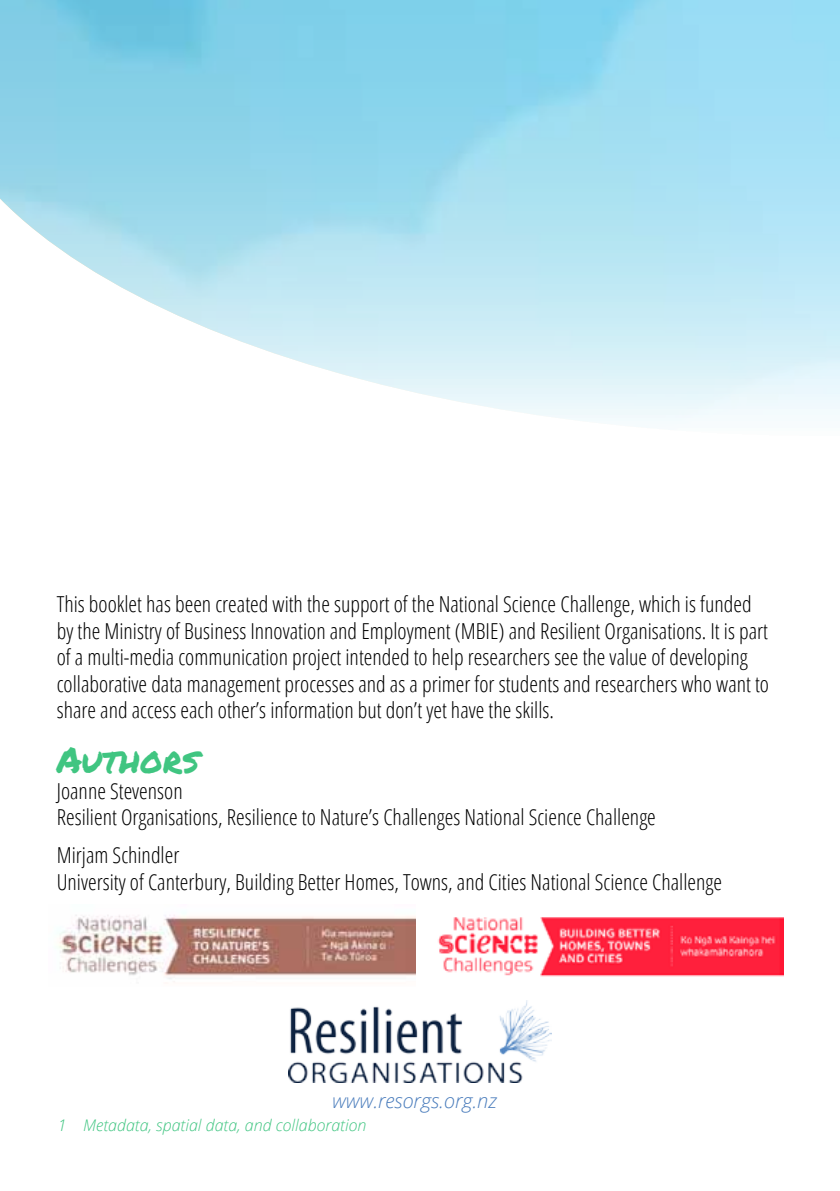
<style>
.page{position:relative;width:840px;height:1191px;background:#fff}
.page>*{position:absolute;margin:0;border:0;box-sizing:border-box;transform-origin:0 0}
.t1{font:36px "Permanent Marker";color:#40c581}
.t2{font:300 22px/26.4px "Open Sans Condensed";color:#000}
.t3{font:italic 300 20px "Open Sans";color:#4b7dbc}
.t4{font:italic 300 16px "Open Sans";color:#40c581}
</style>
<div class="page">
<svg style="left:0;top:0;width:839px;height:421px;background:#b2e2f2"></svg>
<img style="left:289px;top:1000px;width:261px;height:82px">
<img style="left:59px;top:915px;width:356px;height:67px">
<img style="left:438px;top:917px;width:344px;height:60px">
<p class="t2" style="left:57px;top:590px;width:713px">This booklet has been created with the support of the National Science Challenge, which is funded by the Ministry of Business Innovation and Employment (MBIE) and Resilient Organisations. It is part of a multi-media communication project intended to help researchers see the value of developing collaborative data management processes and as a primer for students and researchers who want to share and access each other’s information but don’t yet have the skills.</p>
<h1 class="t1" style="left:57px;top:732px;width:144px">Authors</h1>
<p class="t2" style="left:57px;top:777px;width:600px">Joanne Stevenson<br>Resilient Organisations, Resilience to Nature’s Challenges National Science Challenge</p>
<p class="t2" style="left:57px;top:841px;width:666px">Mirjam Schindler<br>University of Canterbury, Building Better Homes, Towns, and Cities National Science Challenge</p>
<p class="t3" style="left:332px;top:1087px;width:166px">www.resorgs.org.nz</p>
<p class="t4" style="left:58px;top:1114px;width:310px">1 Metadata, spatial data, and collaboration</p>
</div>
